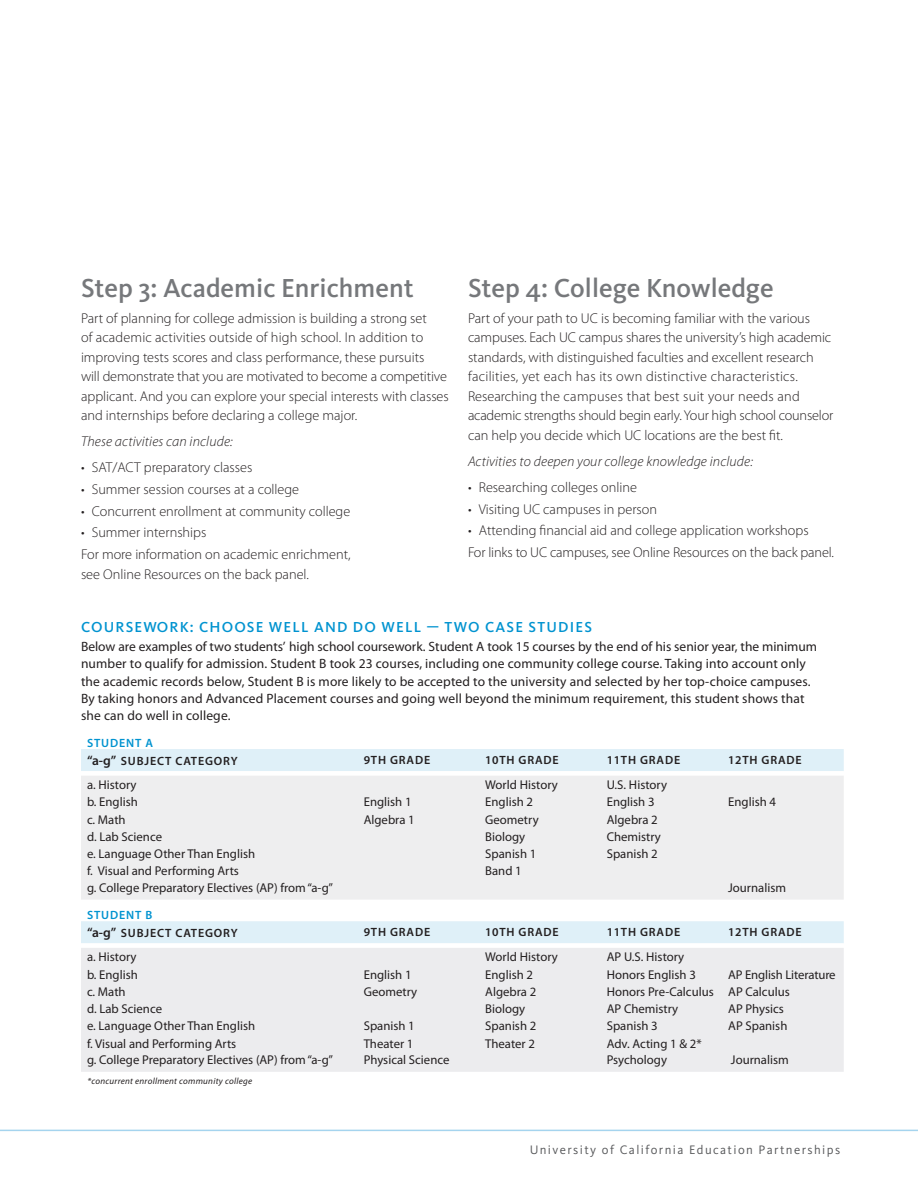
<style>
.page{position:relative;width:918px;height:1188px;background:#fff}
.page>*{position:absolute;margin:0;border:0;box-sizing:border-box;transform-origin:0 0}
.copy{font:500 27px "Kievit OT";color:#76787b}
.new_subhead{font:500 15px "Kievit OT";letter-spacing:.08em;color:#0093d0}
.copy-2{font:300 14.25px/19.5px "Myriad Pro";color:#231f20}
.bulleted_copy{font:300 14.25px "Myriad Pro";color:#231f20}
.copy-3{font:italic 300 14.25px "Myriad Pro";letter-spacing:.01em;color:#231f20}
.copy-4{font:13.5px/17.2px "Myriad Pro";letter-spacing:.01em;color:#231f20}
.t1{font:12.75px "Myriad Pro";color:#231f20}
.t2{font:12.75px "Kievit OT";letter-spacing:.11em;color:#57585a}
.t3{font:600 12px "Myriad Pro";letter-spacing:.07em;color:#231f20}
.new_subhead-2{font:600 12px "Myriad Pro";letter-spacing:.07em;color:#0093d0}
.copy-5{font:italic 9px "Myriad Pro";letter-spacing:.03em;color:#231f20}
.s1{font-size:13.5px}
</style>
<div class="page">
<hr style="left:0;top:1130px;width:918px;height:1px;background:#a5d4ee">
<div style="left:81px;top:749px;width:763px;height:22px;background:#dff0f8"></div>
<div style="left:81px;top:921px;width:763px;height:22px;background:#dff0f8"></div>
<div style="left:81px;top:776px;width:763px;height:124px;background:#eeeeef"></div>
<div style="left:81px;top:948px;width:763px;height:124px;background:#ececee"></div>
<p class="copy" style="left:81px;top:273px;width:334px">Step 3: Academic Enrichment</p>
<p class="copy-2" style="left:81px;top:308px;width:369px">Part of planning for college admission is building a strong set<br>of academic activities outside of high school. In addition to improving tests scores and class performance, these pursuits<br>will demonstrate that you are motivated to become a competitive applicant. And you can explore your special interests with classes and internships before declaring a college major.</p>
<p class="copy-3" style="left:81px;top:433px;width:153px">These activities can include:</p>
<p class="bulleted_copy" style="left:81px;top:459px;width:173px">• SAT/ACT preparatory classes</p>
<p class="bulleted_copy" style="left:81px;top:481px;width:220px">• Summer session courses at a college</p>
<p class="bulleted_copy" style="left:81px;top:502px;width:271px">• Concurrent enrollment at community college</p>
<p class="bulleted_copy" style="left:81px;top:524px;width:127px">• Summer internships</p>
<p class="copy-2" style="left:81px;top:544px;width:271px">For more information on academic enrichment, see Online Resources on the back panel.</p>
<p class="copy" style="left:468px;top:273px;width:307px">Step 4: College Knowledge</p>
<p class="copy-2" style="left:468px;top:308px;width:367px">Part of your path to UC is becoming familiar with the various campuses. Each UC campus shares the university’s high academic standards, with distinguished faculties and excellent research facilities, yet each has its own distinctive characteristics.<br>Researching the campuses that best suit your needs and academic strengths should begin early. Your high school counselor can help you decide which UC locations are the best fit.</p>
<p class="copy-3" style="left:468px;top:453px;width:287px">Activities to deepen your college knowledge include:</p>
<p class="bulleted_copy" style="left:468px;top:479px;width:170px">• Researching colleges online</p>
<p class="bulleted_copy" style="left:468px;top:500px;width:191px">• Visiting UC campuses in person</p>
<p class="bulleted_copy" style="left:468px;top:522px;width:342px">• Attending financial aid and college application workshops</p>
<p class="bulleted_copy" style="left:468px;top:544px;width:368px">For links to UC campuses, see Online Resources on the back panel.</p>
<p class="new_subhead" style="left:81px;top:618px;width:513px">COURSEWORK: CHOOSE WELL AND DO WELL — TWO CASE STUDIES</p>
<p class="copy-4" style="left:81px;top:638px;width:738px">Below are examples of two students’ high school coursework. Student A took 15 courses by the end of his senior year, the minimum number to qualify for admission. Student B took 23 courses, including one community college course. Taking into account only the academic records below, Student B is more likely to be accepted to the university and selected by her top-choice campuses.<br>By taking honors and Advanced Placement courses and going well beyond the minimum requirement, this student shows that she can do well in college.</p>
<p class="new_subhead-2" style="left:87px;top:735px;width:67px">STUDENT A</p>
<p class="t3" style="left:87px;top:754px;width:152px"><span class="s1">“a-g”</span> SUBJECT CATEGORY</p>
<p class="t3" style="left:364px;top:752px;width:68px">9TH GRADE</p>
<p class="t3" style="left:485px;top:752px;width:75px">10TH GRADE</p>
<p class="t3" style="left:607px;top:752px;width:75px">11TH GRADE</p>
<p class="t3" style="left:728px;top:752px;width:75px">12TH GRADE</p>
<p class="t1" style="left:87px;top:777px;width:51px">a. History</p>
<p class="t1" style="left:485px;top:777px;width:74px">World History</p>
<p class="t1" style="left:607px;top:777px;width:62px">U.S. History</p>
<p class="t1" style="left:87px;top:794px;width:52px">b. English</p>
<p class="t1" style="left:364px;top:794px;width:49px">English 1</p>
<p class="t1" style="left:485px;top:794px;width:49px">English 2</p>
<p class="t1" style="left:607px;top:794px;width:49px">English 3</p>
<p class="t1" style="left:728px;top:794px;width:49px">English 4</p>
<p class="t1" style="left:87px;top:812px;width:40px">c. Math</p>
<p class="t1" style="left:364px;top:812px;width:53px">Algebra 1</p>
<p class="t1" style="left:485px;top:812px;width:55px">Geometry</p>
<p class="t1" style="left:607px;top:812px;width:53px">Algebra 2</p>
<p class="t1" style="left:87px;top:829px;width:77px">d. Lab Science</p>
<p class="t1" style="left:485px;top:829px;width:42px">Biology</p>
<p class="t1" style="left:607px;top:829px;width:56px">Chemistry</p>
<p class="t1" style="left:87px;top:846px;width:170px">e. Language Other Than English</p>
<p class="t1" style="left:485px;top:846px;width:53px">Spanish 1</p>
<p class="t1" style="left:607px;top:846px;width:53px">Spanish 2</p>
<p class="t1" style="left:87px;top:863px;width:154px">f. Visual and Performing Arts</p>
<p class="t1" style="left:485px;top:863px;width:38px">Band 1</p>
<p class="t1" style="left:87px;top:880px;width:248px">g. College Preparatory Electives (AP) from “a-g”</p>
<p class="t1" style="left:728px;top:880px;width:59px">Journalism</p>
<p class="new_subhead-2" style="left:87px;top:907px;width:67px">STUDENT B</p>
<p class="t3" style="left:87px;top:926px;width:152px"><span class="s1">“a-g”</span> SUBJECT CATEGORY</p>
<p class="t3" style="left:364px;top:925px;width:68px">9TH GRADE</p>
<p class="t3" style="left:485px;top:925px;width:75px">10TH GRADE</p>
<p class="t3" style="left:607px;top:925px;width:75px">11TH GRADE</p>
<p class="t3" style="left:728px;top:925px;width:75px">12TH GRADE</p>
<p class="t1" style="left:87px;top:949px;width:51px">a. History</p>
<p class="t1" style="left:485px;top:949px;width:74px">World History</p>
<p class="t1" style="left:607px;top:949px;width:79px">AP U.S. History</p>
<p class="t1" style="left:87px;top:966px;width:52px">b. English</p>
<p class="t1" style="left:364px;top:966px;width:49px">English 1</p>
<p class="t1" style="left:485px;top:966px;width:49px">English 2</p>
<p class="t1" style="left:607px;top:966px;width:91px">Honors English 3</p>
<p class="t1" style="left:728px;top:966px;width:109px">AP English Literature</p>
<p class="t1" style="left:87px;top:984px;width:40px">c. Math</p>
<p class="t1" style="left:364px;top:984px;width:55px">Geometry</p>
<p class="t1" style="left:485px;top:984px;width:53px">Algebra 2</p>
<p class="t1" style="left:607px;top:984px;width:109px">Honors Pre-Calculus</p>
<p class="t1" style="left:728px;top:984px;width:63px">AP Calculus</p>
<p class="t1" style="left:87px;top:1001px;width:77px">d. Lab Science</p>
<p class="t1" style="left:485px;top:1001px;width:42px">Biology</p>
<p class="t1" style="left:607px;top:1001px;width:73px">AP Chemistry</p>
<p class="t1" style="left:728px;top:1001px;width:57px">AP Physics</p>
<p class="t1" style="left:87px;top:1018px;width:170px">e. Language Other Than English</p>
<p class="t1" style="left:364px;top:1018px;width:53px">Spanish 1</p>
<p class="t1" style="left:485px;top:1018px;width:53px">Spanish 2</p>
<p class="t1" style="left:607px;top:1018px;width:53px">Spanish 3</p>
<p class="t1" style="left:728px;top:1018px;width:61px">AP Spanish</p>
<p class="t1" style="left:87px;top:1036px;width:151px">f. Visual and Performing Arts</p>
<p class="t1" style="left:364px;top:1036px;width:51px">Theater 1</p>
<p class="t1" style="left:485px;top:1036px;width:51px">Theater 2</p>
<p class="t1" style="left:607px;top:1036px;width:96px">Adv. Acting 1 &amp; 2*</p>
<p class="t1" style="left:87px;top:1052px;width:248px">g. College Preparatory Electives (AP) from “a-g”</p>
<p class="t1" style="left:364px;top:1052px;width:87px">Physical Science</p>
<p class="t1" style="left:607px;top:1052px;width:62px">Psychology</p>
<p class="t1" style="left:731px;top:1052px;width:59px">Journalism</p>
<p class="copy-5" style="left:87px;top:1076px;width:166px">*concurrent enrollment community college</p>
<p class="t2" style="left:530px;top:1143px;width:312px">University of California Education Partnerships</p>
</div>
